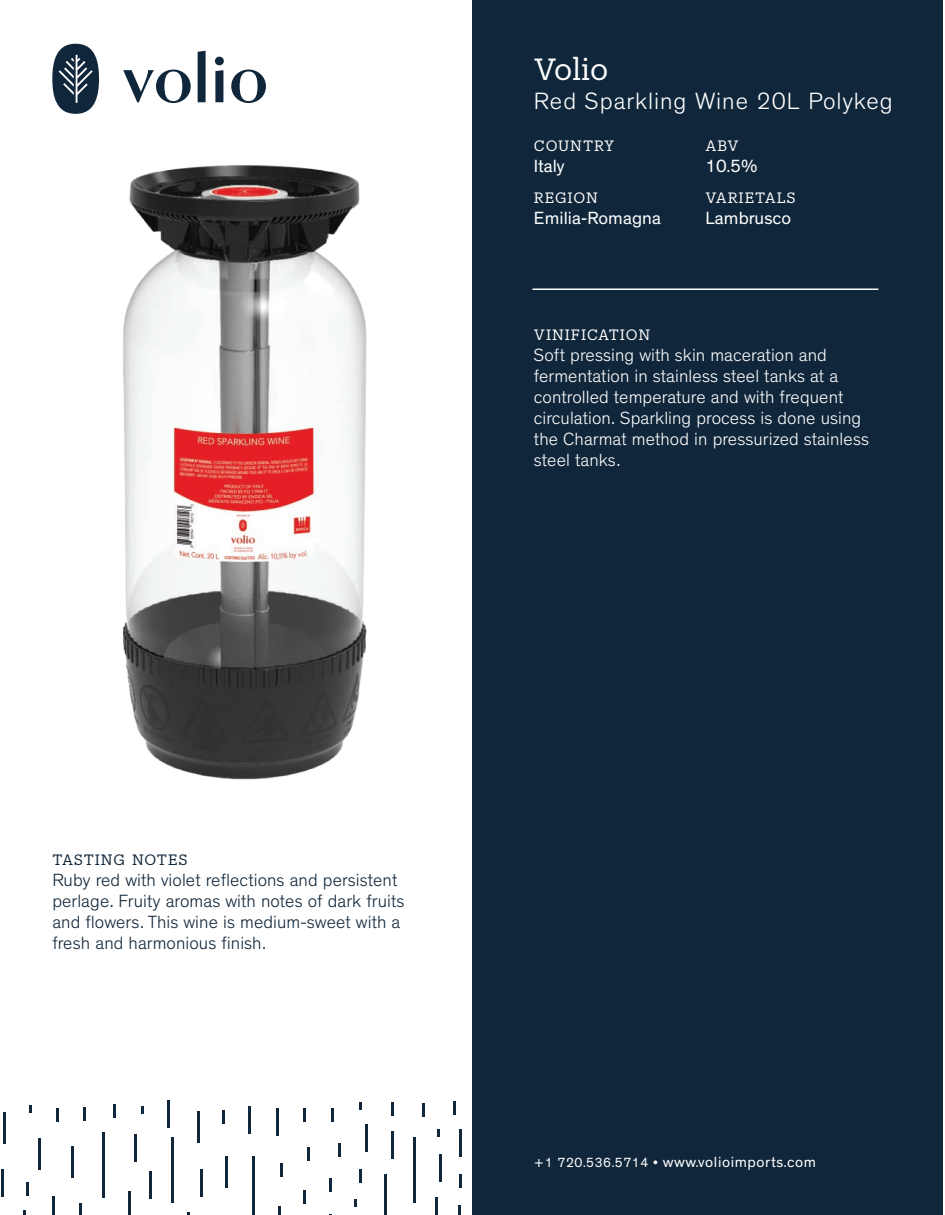
<style>
.page{position:relative;width:945px;height:1215px;background:#fff}
.page>*{position:absolute;margin:0;border:0;box-sizing:border-box;transform-origin:0 0}
.t1{font:30px "Produkt";letter-spacing:-.005em;color:#fff}
.t2{font:300 24px "Theinhardt";letter-spacing:.04em;color:#fff}
.t3{font:300 18px/21px "Theinhardt";letter-spacing:.005em;color:#fff}
.t4{font:300 18px/21px "Theinhardt";letter-spacing:.005em;color:#10263a}
.t5{font:18px "Theinhardt";letter-spacing:.005em;color:#fff}
.t6{font:15px "Theinhardt";letter-spacing:.04em;color:#fff}
.t7{font:14.7px "Produkt";letter-spacing:.06em;color:#fff}
.t8{font:14.7px "Produkt";letter-spacing:.045em;color:#10263a}
.s1{font-size:13.5px}
</style>
<div class="page">
<div style="left:472px;top:0;width:471px;height:1215px;background:#10263a"></div>
<hr style="left:532px;top:289px;width:346px;height:1px;background:#fff">
<svg style="left:52px;top:44px;width:47px;height:39px"></svg>
<svg style="left:198px;top:51px;width:8px;height:32px"></svg>
<svg style="left:215px;top:57px;width:9px;height:26px"></svg>
<svg style="left:123px;top:70px;width:68px;height:13px"></svg>
<svg style="left:231px;top:70px;width:35px;height:13px"></svg>
<hr style="left:276px;top:1109px;width:3px;height:27px;background:#10263a">
<hr style="left:248px;top:1106px;width:3px;height:27px;background:#10263a">
<hr style="left:1px;top:1170px;width:3px;height:27px;background:#10263a">
<hr style="left:128px;top:1191px;width:3px;height:24px;background:#10263a">
<hr style="left:439px;top:1154px;width:2px;height:27px;background:#10263a">
<hr style="left:200px;top:1169px;width:2px;height:27px;background:#10263a">
<hr style="left:168px;top:1100px;width:2px;height:27px;background:#10263a">
<hr style="left:134px;top:1134px;width:3px;height:27px;background:#10263a">
<hr style="left:391px;top:1132px;width:3px;height:27px;background:#10263a">
<hr style="left:459px;top:1129px;width:3px;height:27px;background:#10263a">
<hr style="left:149px;top:1171px;width:3px;height:27px;background:#10263a">
<hr style="left:365px;top:1124px;width:3px;height:27px;background:#10263a">
<hr style="left:252px;top:1156px;width:3px;height:59px;background:#10263a">
<svg style="left:435px;top:1197px;width:2px;height:18px"></svg>
<svg style="left:278px;top:1206px;width:2px;height:9px"></svg>
<hr style="left:172px;top:1137px;width:2px;height:66px;background:#10263a">
<hr style="left:384px;top:1174px;width:3px;height:41px;background:#10263a">
<hr style="left:52px;top:1196px;width:3px;height:19px;background:#10263a">
<svg style="left:458px;top:1206px;width:3px;height:9px"></svg>
<hr style="left:414px;top:1137px;width:2px;height:65px;background:#10263a">
<hr style="left:102px;top:1132px;width:3px;height:66px;background:#10263a">
<hr style="left:113px;top:1104px;width:3px;height:14px;background:#10263a">
<hr style="left:391px;top:1102px;width:3px;height:14px;background:#10263a">
<svg style="left:303px;top:1191px;width:3px;height:13px"></svg>
<svg style="left:79px;top:1203px;width:3px;height:12px"></svg>
<svg style="left:330px;top:1178px;width:2px;height:13px"></svg>
<svg style="left:359px;top:1169px;width:3px;height:13px"></svg>
<svg style="left:83px;top:1107px;width:3px;height:13px"></svg>
<svg style="left:338px;top:1144px;width:3px;height:13px"></svg>
<svg style="left:459px;top:1175px;width:3px;height:13px"></svg>
<svg style="left:281px;top:1163px;width:2px;height:14px"></svg>
<hr style="left:307px;top:1147px;width:3px;height:14px;background:#10263a">
<hr style="left:56px;top:1108px;width:3px;height:14px;background:#10263a">
<hr style="left:331px;top:1108px;width:3px;height:14px;background:#10263a">
<hr style="left:222px;top:1110px;width:3px;height:14px;background:#10263a">
<svg style="left:454px;top:1102px;width:2px;height:13px"></svg>
<hr style="left:26px;top:1182px;width:3px;height:14px;background:#10263a">
<svg style="left:422px;top:1104px;width:3px;height:13px"></svg>
<hr style="left:303px;top:1108px;width:3px;height:14px;background:#10263a">
<hr style="left:198px;top:1111px;width:2px;height:31px;background:#10263a">
<hr style="left:38px;top:1138px;width:3px;height:31px;background:#10263a">
<hr style="left:71px;top:1147px;width:2px;height:31px;background:#10263a">
<hr style="left:3px;top:1112px;width:3px;height:31px;background:#10263a">
<hr style="left:226px;top:1157px;width:2px;height:31px;background:#10263a">
<svg style="left:438px;top:1129px;width:2px;height:8px"></svg>
<svg style="left:354px;top:1199px;width:3px;height:8px"></svg>
<svg style="left:29px;top:1106px;width:3px;height:7px"></svg>
<svg style="left:141px;top:1106px;width:3px;height:7px"></svg>
<svg style="left:359px;top:1102px;width:3px;height:8px"></svg>
<img style="left:52px;top:83px;width:489px;height:697px">
<h1 class="t1" style="left:534px;top:49px;width:76px">Volio</h1>
<h2 class="t2" style="left:534px;top:87px;width:360px">Red Sparkling Wine 20L Polykeg</h2>
<p class="t7" style="left:534px;top:135px;width:82px">COUNTRY</p>
<p class="t5" style="left:534px;top:156px;width:32px">Italy</p>
<p class="t7" style="left:534px;top:187px;width:66px">REGION</p>
<p class="t5" style="left:534px;top:208px;width:129px">Emilia-Romagna</p>
<p class="t7" style="left:705px;top:135px;width:35px">ABV</p>
<p class="t5" style="left:705px;top:156px;width:54px">10.5%</p>
<p class="t7" style="left:705px;top:187px;width:92px">VARIETALS</p>
<p class="t5" style="left:705px;top:208px;width:87px">Lambrusco</p>
<p class="t7" style="left:534px;top:325px;width:118px">VINIFICATION</p>
<p class="t3" style="left:534px;top:345px;width:337px">Soft pressing with skin maceration and fermentation in stainless steel tanks at a controlled temperature and with frequent circulation. Sparkling process is done using the Charmat method in pressurized stainless steel tanks.</p>
<p class="t8" style="left:52px;top:849px;width:137px">TASTING NOTES</p>
<p class="t4" style="left:52px;top:870px;width:354px">Ruby red with violet reflections and persistent perlage. Fruity aromas with notes of dark fruits and flowers. This wine is medium-sweet with a fresh and harmonious finish.</p>
<p class="t6" style="left:534px;top:1153px;width:284px"><span class="s1">+1 720.536.5714 •</span> www.volioimports.com</p>
</div>
